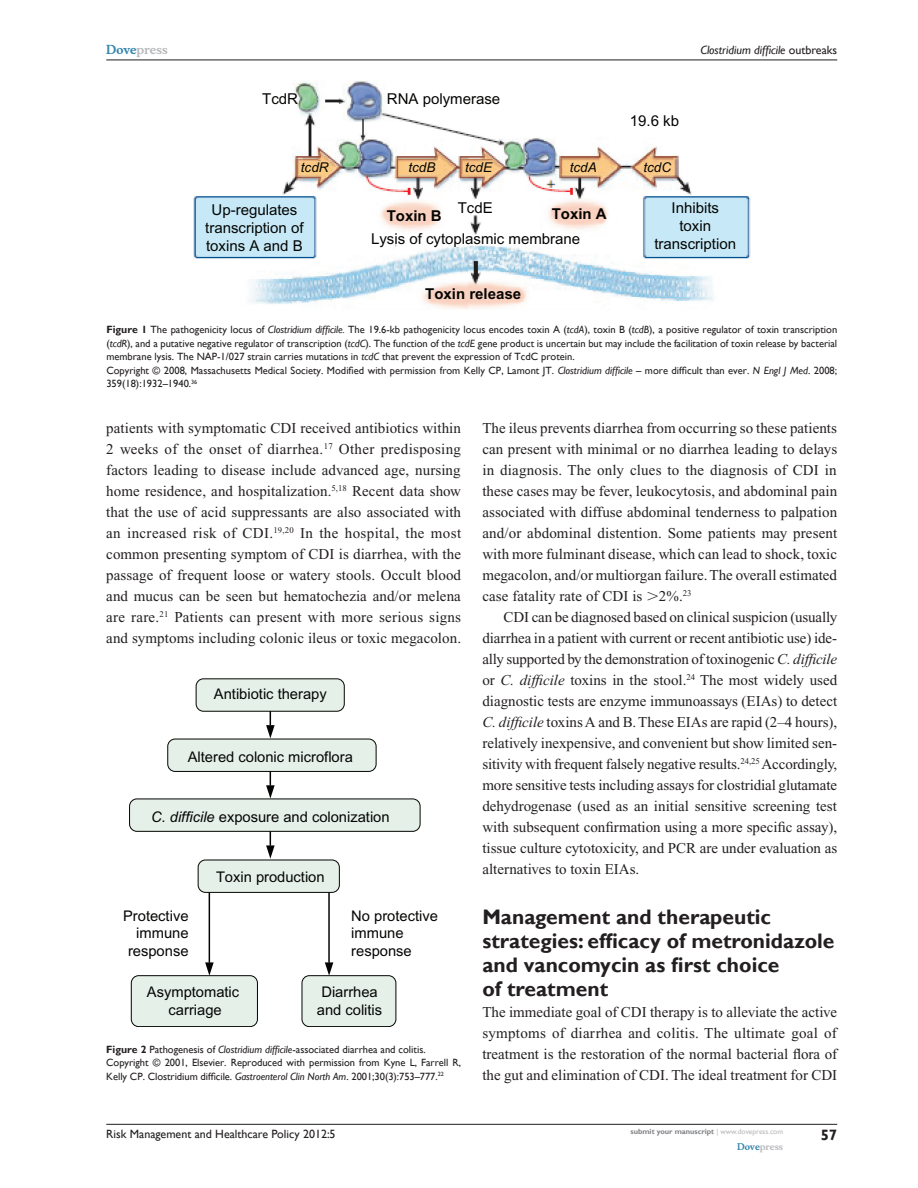
<style>
.page{position:relative;width:918px;height:1188px;background:#fff}
.page>*{position:absolute;margin:0;border:0;box-sizing:border-box;transform-origin:0 0}
.t1{font:700 21px/24px "Gill Sans";color:#231f20}
.Tx{font:15px/21px "Times New Roman";color:#231f20;text-align:justify}
.TxF{font:15px/21px "Times New Roman";color:#231f20;text-align:justify}
.t2{font:15px/18px "Arial";color:#040503;text-align:center}
.t3{font:700 15px "Arial";color:#040503}
.RunFolio-R{font:700 15px "Gill Sans";color:#231f20}
.t4{font:14.7px/17.7px "Arial";color:#040503;text-align:center}
.t5{font:italic 13.5px "Arial";color:#040503}
.RunF-R{font:12px "Gill Sans";color:#231f20}
.RunH-R{font:italic 12px "Gill Sans";color:#231f20}
.RunH-Brand-R{font:700 12px "Musee";color:#b8b9bc}
.FC{font:10.5px/13.5px "Gill Sans";color:#231f20}
.RunF-Brand-R{font:700 9px "Musee";color:#b8b9bc}
.RunF-SubmityourMS-R{font:700 7.5px "Gill Sans";color:#808285}
.s1{color:#3485ae}
.s2{font-style:normal}
.s3{font-weight:700}
.s4{font-style:italic}
.s5{font-family:"Mathematical Pi One"}
.s6{font-weight:400;color:#b8b9bc}
</style>
<div class="page">
<hr style="left:106px;top:1124px;width:731px;height:1px;background:#231f20">
<hr style="left:106px;top:60px;width:731px;height:1px;background:#231f20">
<img style="left:193px;top:81px;width:557px;height:228px">
<div style="left:196px;top:679px;width:148px;height:32px;background:#e5f0e8;border-radius:7px"></div>
<div style="left:196px;top:678px;width:149px;height:34px;border:1px solid #040503;border-radius:7px"></div>
<div style="left:168px;top:739px;width:208px;height:32px;background:#e5f0e8;border-radius:7px"></div>
<div style="left:167px;top:739px;width:209px;height:33px;border:1px solid #040503;border-radius:7px"></div>
<div style="left:130px;top:799px;width:290px;height:32px;background:#e5f0e8;border-radius:7px"></div>
<div style="left:129px;top:799px;width:291px;height:33px;border:1px solid #040503;border-radius:7px"></div>
<div style="left:198px;top:860px;width:141px;height:32px;background:#e5f0e8;border-radius:7px"></div>
<div style="left:198px;top:860px;width:142px;height:33px;border:1px solid #040503;border-radius:7px"></div>
<div style="left:131px;top:976px;width:126px;height:51px;background:#e5f0e8;border-radius:7px"></div>
<div style="left:131px;top:975px;width:127px;height:52px;border:1px solid #040503;border-radius:7px"></div>
<div style="left:302px;top:976px;width:94px;height:51px;background:#e5f0e8;border-radius:7px"></div>
<div style="left:302px;top:975px;width:94px;height:52px;border:1px solid #040503;border-radius:7px"></div>
<svg style="left:266px;top:711px;width:9px;height:27px"></svg>
<svg style="left:266px;top:771px;width:9px;height:28px"></svg>
<svg style="left:266px;top:831px;width:9px;height:28px"></svg>
<hr style="left:209px;top:893px;width:1px;height:70px;background:#040503">
<svg style="left:205px;top:962px;width:9px;height:14px"></svg>
<hr style="left:328px;top:893px;width:2px;height:70px;background:#040503">
<svg style="left:325px;top:962px;width:8px;height:14px"></svg>
<p class="RunH-Brand-R" style="left:106px;top:43px;width:63px"><span class="s1">Dove</span>press</p>
<p class="t2" style="left:262px;top:90px;width:37px">TcdR</p>
<p class="t2" style="left:387px;top:90px;width:115px">RNA polymerase</p>
<p class="t2" style="left:630px;top:112px;width:51px">19.6 kb</p>
<p class="t5" style="left:301px;top:159px;width:29px">tcdR</p>
<p class="t5" style="left:408px;top:159px;width:29px">tcdB</p>
<p class="t5" style="left:465px;top:159px;width:29px">tcdE</p>
<p class="t5" style="left:570px;top:159px;width:29px">tcdA</p>
<p class="t5" style="left:643px;top:159px;width:29px">tcdC</p>
<p class="RunH-R" style="left:700px;top:43px;width:138px">Clostridium difficile <span class="s2">outbreaks</span></p>
<p class="t2" style="left:458px;top:199px;width:37px">TcdE</p>
<p class="t2" style="left:205px;top:201px;width:100px">Up-regulates transcription of toxins A and B</p>
<p class="t2" style="left:654px;top:199px;width:83px">Inhibits toxin transcription</p>
<p class="t3" style="left:552px;top:205px;width:57px">Toxin A</p>
<p class="t3" style="left:387px;top:207px;width:57px">Toxin B</p>
<p class="t2" style="left:371px;top:229px;width:211px">Lysis of cytoplasmic membrane</p>
<p class="t3" style="left:425px;top:285px;width:97px">Toxin release</p>
<p class="FC" style="left:106px;top:323px;width:732px;text-align:justify"><span class="s3">Figure 1</span> The pathogenicity locus of <span class="s4">Clostridium difficile.</span> The 19.6-kb pathogenicity locus encodes toxin A (<span class="s4">tcdA</span>), toxin B (<span class="s4">tcdB</span>), a positive regulator of toxin transcription (<span class="s4">tcdR</span>), and a putative negative regulator of transcription (<span class="s4">tcdC</span>). The function of the <span class="s4">tcdE</span> gene product is uncertain but may include the facilitation of toxin release by bacterial membrane lysis. The NAP-1/027 strain carries mutations in <span class="s4">tcdC</span> that prevent the expression of TcdC protein.</p>
<p class="FC" style="left:106px;top:363px;width:732px">Copyright © 2008, Massachusetts Medical Society. Modified with permission from Kelly CP, Lamont JT. <span class="s4">Clostridium difficile</span> – more difficult than ever. <span class="s4">N Engl J Med</span>. 2008;<br>359(18):1932–1940.<sup>36</sup></p>
<p class="Tx" style="left:106px;top:418px;width:356px">patients with symptomatic CDI received antibiotics within 2 weeks of the onset of diarrhea.<sup>17</sup> Other predisposing factors leading to disease include advanced age, nursing home residence, and hospitalization.<sup>5,18</sup> Recent data show that the use of acid suppressants are also associated with an increased risk of CDI.<sup>19,20</sup> In the hospital, the most common presenting symptom of CDI is diarrhea, with the passage of frequent loose or watery stools. Occult blood and mucus can be seen but hematochezia and/or melena are rare.<sup>21</sup> Patients can present with more serious signs and symptoms including colonic ileus or toxic megacolon.</p>
<p class="Tx" style="left:482px;top:418px;width:356px">The ileus prevents diarrhea from occurring so these patients can present with minimal or no diarrhea leading to delays in diagnosis. The only clues to the diagnosis of CDI in these cases may be fever, leukocytosis, and abdominal pain associated with diffuse abdominal tenderness to palpation and/or abdominal distention. Some patients may present with more fulminant disease, which can lead to shock, toxic megacolon, and/or multiorgan failure. The overall estimated case fatality rate of CDI is <span class="s5">.</span>2%.<sup>23</sup></p>
<p class="Tx" style="left:482px;top:607px;width:356px;text-indent:21px">CDI can be diagnosed based on clinical suspicion (usually diarrhea in a patient with current or recent antibiotic use) ide&shy;ally supported by the demonstration of toxinogenic <span class="s4">C. difficile </span>or <span class="s4">C. difficile</span> toxins in the stool.<sup>24</sup> The most widely used diagnostic tests are enzyme immunoassays (EIAs) to detect <span class="s4">C. difficile</span> toxins A and B. These EIAs are rapid (2–4 hours), relatively inexpensive, and convenient but show limited sen&shy;sitivity with frequent falsely negative results.<sup>24,25</sup> Accordingly, more sensitive tests including assays for clostridial glutamate dehydrogenase (used as an initial sensitive screening test with subsequent confirmation using a more specific assay), tissue culture cytotoxicity, and PCR are under evaluation as alternatives to toxin EIAs.</p>
<h1 class="t1" style="left:482px;top:905px;width:354px">Management and therapeutic strategies: efficacy of metronidazole and vancomycin as first choice<br>of treatment</h1>
<p class="TxF" style="left:482px;top:1001px;width:356px">The immediate goal of CDI therapy is to alleviate the active symptoms of diarrhea and colitis. The ultimate goal of treatment is the restoration of the normal bacterial flora of the gut and elimination of CDI. The ideal treatment for CDI</p>
<p class="t4" style="left:214px;top:685px;width:114px">Antibiotic therapy</p>
<p class="t4" style="left:188px;top:748px;width:167px">Altered colonic microflora</p>
<p class="t4" style="left:151px;top:808px;width:240px"><span class="s4">C. difficile</span> exposure and colonization</p>
<p class="t4" style="left:216px;top:869px;width:110px">Toxin production</p>
<p class="t4" style="left:123px;top:907px;width:67px;text-align:right">Protective immune response</p>
<p class="t4" style="left:351px;top:907px;width:88px;text-align:left">No protective immune response</p>
<p class="t4" style="left:147px;top:983px;width:94px">Asymptomatic carriage</p>
<p class="t4" style="left:317px;top:983px;width:67px">Diarrhea and colitis</p>
<p class="FC" style="left:106px;top:1042px;width:321px"><span class="s3">Figure 2</span> Pathogenesis of <span class="s4">Clostridium difficile</span>-associated diarrhea and colitis.</p>
<p class="FC" style="left:106px;top:1056px;width:356px">Copyright © 2001, Elsevier. Reproduced with permission from Kyne L, Farrell R,<br>Kelly CP. Clostridium difficile. <span class="s4">Gastroenterol Clin North Am</span>. 2001;30(3):753–777.<sup>22</sup></p>
<p class="RunF-R" style="left:106px;top:1127px;width:231px">Risk Management and Healthcare Policy 2012:5</p>
<p class="RunF-SubmityourMS-R" style="left:631px;top:1127px;width:154px">submit your manuscript <span class="s6">| www.dovepress.com</span></p>
<p class="RunF-Brand-R" style="left:737px;top:1141px;width:48px"><span class="s1">Dove</span>press</p>
<p class="RunFolio-R" style="left:821px;top:1126px;width:18px">57</p>
</div>
